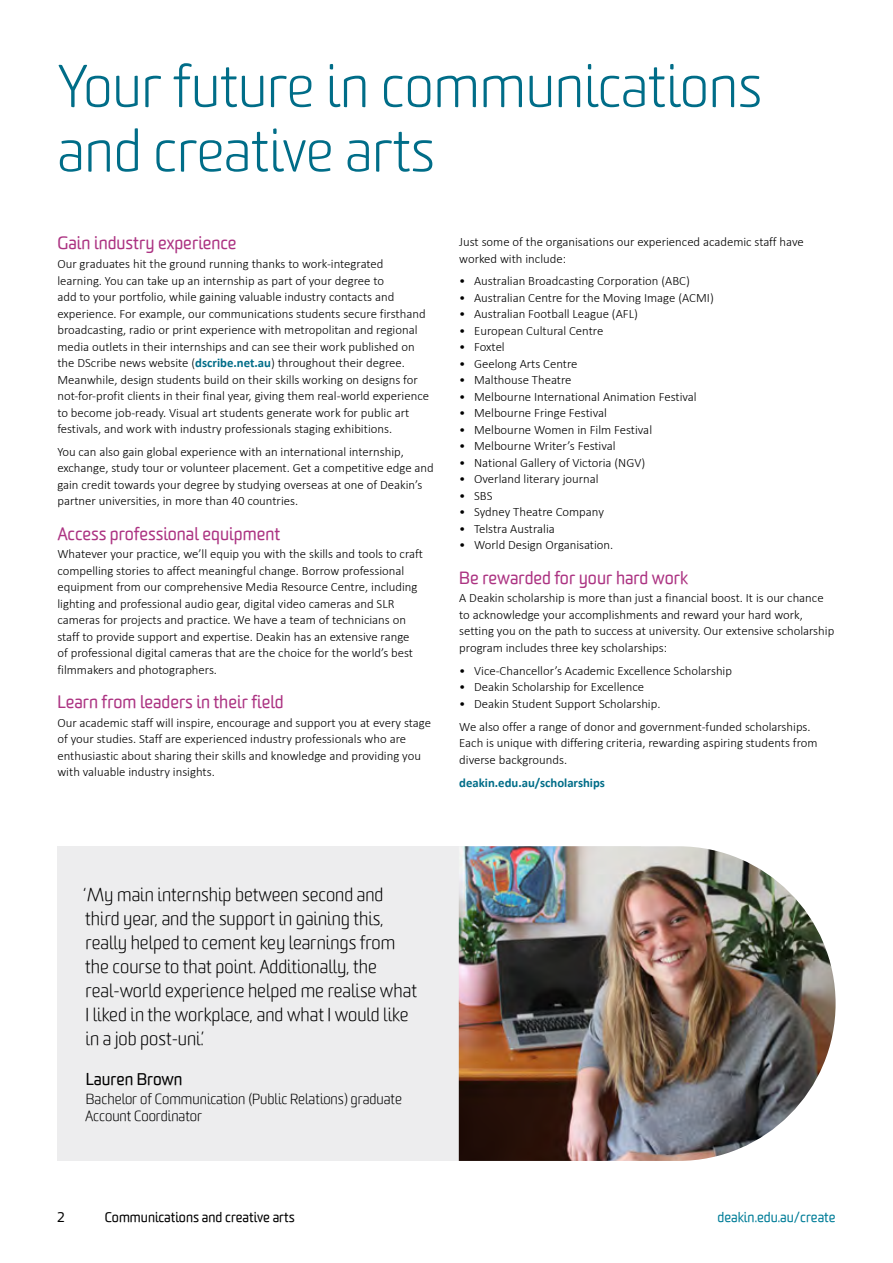
<style>
.page{position:relative;width:893px;height:1263px;background:#fff}
.page>*{position:absolute;margin:0;border:0;box-sizing:border-box;transform-origin:0 0}
.t1{font:300 57px/64.5px "Worldly";color:#006d88}
.profile_quote{font:300 18px/24px "Worldly";color:#000}
.subheading_1_-_h3{font:17.25px "Worldly";color:#ac3382}
.profile_name{font:16.5px "Worldly";color:#000}
.profile_course_title{font:300 14.25px "Worldly";color:#000}
.t2{font:13.5px "Worldly";color:#000}
.page_number_footer{font:13.5px "Worldly";color:#007d98}
.body_text{font:300 12.75px/16.5px "Calibri";color:#000}
.body_text-2{font:700 12.75px "Calibri";color:#006d88}
.s1{font-weight:700;color:#006d88}
</style>
<div class="page">
<div style="left:57px;top:846px;width:584px;height:315px;background:#ededee"></div>
<img style="left:459px;top:846px;width:377px;height:315px">
<h1 class="t1" style="left:57px;top:56px;width:706px">Your future in communications and creative arts</h1>
<h3 class="subheading_1_-_h3" style="left:57px;top:233px;width:181px">Gain industry experience</h3>
<p class="body_text" style="left:57px;top:255px;width:373px">Our graduates hit the ground running thanks to work-integrated learning. You can take up an internship as part of your degree to<br>add to your portfolio, while gaining valuable industry contacts and experience. For example, our communications students secure firsthand broadcasting, radio or print experience with metropolitan and regional media outlets in their internships and can see their work published on the DScribe news website (<span class="s1">dscribe.net.au</span>) throughout their degree.<br>Meanwhile, design students build on their skills working on designs for not-for‑profit clients in their final year, giving them real‑world experience to become job-ready. Visual art students generate work for public art festivals, and work with industry professionals staging exhibitions.</p>
<p class="body_text" style="left:57px;top:443px;width:378px">You can also gain global experience with an international internship, exchange, study tour or volunteer placement. Get a competitive edge and gain credit towards your degree by studying overseas at one of Deakin’s partner universities, in more than 40 countries.</p>
<h3 class="subheading_1_-_h3" style="left:57px;top:523px;width:224px">Access professional equipment</h3>
<p class="body_text" style="left:57px;top:545px;width:367px">Whatever your practice, we’ll equip you with the skills and tools to craft compelling stories to affect meaningful change. Borrow professional equipment from our comprehensive Media Resource Centre, including lighting and professional audio gear, digital video cameras and SLR cameras for projects and practice. We have a team of technicians on staff to provide support and expertise. Deakin has an extensive range of professional digital cameras that are the choice for the world’s best filmmakers and photographers.</p>
<h3 class="subheading_1_-_h3" style="left:57px;top:692px;width:228px">Learn from leaders in their field</h3>
<p class="body_text" style="left:57px;top:714px;width:375px">Our academic staff will inspire, encourage and support you at every stage of your studies. Staff are experienced industry professionals who are enthusiastic about sharing their skills and knowledge and providing you with valuable industry insights.</p>
<p class="body_text" style="left:459px;top:233px;width:346px">Just some of the organisations our experienced academic staff have worked with include:</p>
<p class="body_text" style="left:459px;top:272px;width:232px">• Australian Broadcasting Corporation (ABC)</p>
<p class="body_text" style="left:459px;top:289px;width:256px">• Australian Centre for the Moving Image (ACMI)</p>
<p class="body_text" style="left:459px;top:305px;width:180px">• Australian Football League (AFL)</p>
<p class="body_text" style="left:459px;top:322px;width:146px">• European Cultural Centre</p>
<p class="body_text" style="left:459px;top:338px;width:47px">• Foxtel</p>
<p class="body_text" style="left:459px;top:355px;width:120px">• Geelong Arts Centre</p>
<p class="body_text" style="left:459px;top:371px;width:114px">• Malthouse Theatre</p>
<p class="body_text" style="left:459px;top:388px;width:239px">• Melbourne International Animation Festival</p>
<p class="body_text" style="left:459px;top:404px;width:149px">• Melbourne Fringe Festival</p>
<p class="body_text" style="left:459px;top:421px;width:194px">• Melbourne Women in Film Festival</p>
<p class="body_text" style="left:459px;top:437px;width:158px">• Melbourne Writer’s Festival</p>
<p class="body_text" style="left:459px;top:454px;width:187px">• National Gallery of Victoria (NGV)</p>
<p class="body_text" style="left:459px;top:470px;width:141px">• Overland literary journal</p>
<p class="body_text" style="left:459px;top:487px;width:35px">• SBS</p>
<p class="body_text" style="left:459px;top:503px;width:146px">• Sydney Theatre Company</p>
<p class="body_text" style="left:459px;top:520px;width:97px">• Telstra Australia</p>
<p class="body_text" style="left:459px;top:536px;width:156px">• World Design Organisation.</p>
<h3 class="subheading_1_-_h3" style="left:459px;top:567px;width:230px">Be rewarded for your hard work</h3>
<p class="body_text" style="left:459px;top:589px;width:377px">A Deakin scholarship is more than just a financial boost. It is our chance to acknowledge your accomplishments and reward your hard work, setting you on the path to success at university. Our extensive scholarship program includes three key scholarships:</p>
<p class="body_text" style="left:459px;top:662px;width:274px">• Vice-Chancellor’s Academic Excellence Scholarship</p>
<p class="body_text" style="left:459px;top:678px;width:186px">• Deakin Scholarship for Excellence</p>
<p class="body_text" style="left:459px;top:695px;width:203px">• Deakin Student Support Scholarship.</p>
<p class="body_text" style="left:459px;top:718px;width:360px">We also offer a range of donor and government-funded scholarships.<br>Each is unique with differing criteria, rewarding aspiring students from diverse backgrounds.</p>
<p class="body_text-2" style="left:459px;top:774px;width:147px">deakin.edu.au/scholarships</p>
<p class="profile_quote" style="left:82px;top:883px;width:336px">‘My main internship between second and third year, and the support in gaining this, really helped to cement key learnings from the course to that point. Additionally, the real‑world experience helped me realise what I liked in the workplace, and what I would like in a job post-uni.’</p>
<p class="profile_name" style="left:86px;top:1068px;width:98px">Lauren Brown</p>
<p class="profile_course_title" style="left:86px;top:1090px;width:318px">Bachelor of Communication (Public Relations) graduate</p>
<p class="profile_course_title" style="left:85px;top:1108px;width:119px">Account Coordinator</p>
<p class="t2" style="left:57px;top:1209px;width:8px">2</p>
<p class="t2" style="left:105px;top:1209px;width:191px">Communications and creative arts</p>
<p class="page_number_footer" style="left:717px;top:1209px;width:120px">deakin.edu.au/create</p>
</div>
